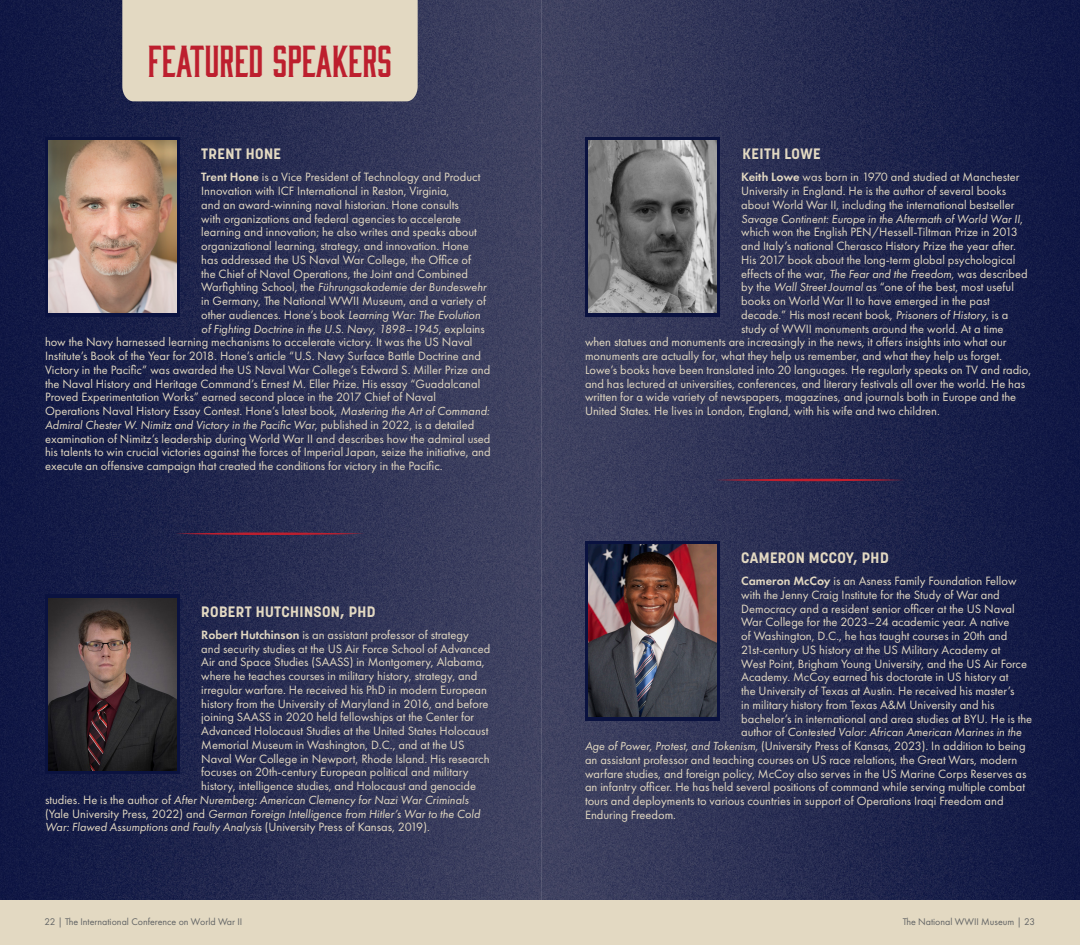
<style>
.page{position:relative;width:1080px;height:945px;background:#fff}
.page>*{position:absolute;margin:0;border:0;box-sizing:border-box;transform-origin:0 0}
.t1{font:41.25px "Bourbon";color:#bd1f2e}
.t2{font:700 15px "Korolev";letter-spacing:.025em;color:#e3d9c2}
.t3{font:12.5px/13.8px "Futura PT";color:#e3d9c2}
.t4{font:italic 12.25px/13.8px "Futura PT";color:#e3d9c2}
.t5{font:10px "Futura PT";color:#626465}
.s1{font-weight:600}
.s2{font-style:normal;font-size:12.5px}
.s3{font-style:italic;font-size:12.25px}
</style>
<div class="page">
<img style="left:0;top:0;width:1080px;height:900px">
<div style="left:0;top:900px;width:1080px;height:45px;background:#e3d9c2"></div>
<div style="left:45px;top:594px;width:135px;height:180px;background:#0a1240"></div>
<div style="left:45px;top:137px;width:135px;height:180px;background:#0a1240"></div>
<svg style="left:176px;top:532px;width:188px;height:3px"></svg>
<div style="left:122px;top:0;width:296px;height:101px;background:#e3d9c2"></div>
<img style="left:48px;top:598px;width:129px;height:172px">
<img style="left:48px;top:141px;width:129px;height:172px">
<div style="left:585px;top:137px;width:135px;height:180px;background:#0a1240"></div>
<div style="left:585px;top:541px;width:135px;height:180px;background:#0a1240"></div>
<svg style="left:716px;top:478px;width:188px;height:4px"></svg>
<img style="left:588px;top:545px;width:129px;height:172px">
<img style="left:588px;top:141px;width:129px;height:172px">
<p class="t1" style="left:148px;top:36px;width:246px">FEATURED SPEAKERS</p>
<p class="t2" style="left:201px;top:145px;width:81px">TRENT HONE</p>
<p class="t3" style="left:201px;top:170px;width:281px"><span class="s1">Trent Hone</span> is a Vice President of Technology and Product Innovation with ICF International in Reston, Virginia,<br>and an award-winning naval historian. Hone consults with organizations and federal agencies to accelerate learning and innovation; he also writes and speaks about organizational learning, strategy, and innovation. Hone has addressed the US Naval War College, the Office of the Chief of Naval Operations, the Joint and Combined</p>
<p class="t4" style="left:201px;top:280px;width:287px"><span class="s2">Warfighting School, the</span> Führungsakademie der Bundeswehr</p>
<p class="t3" style="left:201px;top:294px;width:286px">in Germany, The National WWII Museum, and a variety of other audiences. Hone’s book <span class="s3">Learning War: The Evolution</span></p>
<p class="t4" style="left:201px;top:322px;width:285px">of Fighting Doctrine in the U.S. Navy, 1898–1945<span class="s2">, explains</span></p>
<p class="t3" style="left:45px;top:335px;width:447px">how the Navy harnessed learning mechanisms to accelerate victory. It was the US Naval Institute’s Book of the Year for 2018. Hone’s article “U.S. Navy Surface Battle Doctrine and Victory in the Pacific” was awarded the US Naval War College’s Edward S. Miller Prize and the Naval History and Heritage Command’s Ernest M. Eller Prize. His essay “Guadalcanal Proved Experimentation Works” earned second place in the 2017 Chief of Naval Operations Naval History Essay Contest. Hone’s latest book, <span class="s3">Mastering the Art of Command:</span></p>
<p class="t4" style="left:45px;top:418px;width:431px">Admiral Chester W. Nimitz and Victory in the Pacific War<span class="s2">, published in 2022, is a detailed</span></p>
<p class="t3" style="left:45px;top:432px;width:447px;text-align:justify">examination of Nimitz’s leadership during World War II and describes how the admiral used his talents to win crucial victories against the forces of Imperial Japan, seize the initiative, and execute an offensive campaign that created the conditions for victory in the Pacific.</p>
<p class="t2" style="left:201px;top:602px;width:176px">ROBERT HUTCHINSON, PHD</p>
<p class="t3" style="left:201px;top:628px;width:291px"><span class="s1">Robert Hutchinson</span> is an assistant professor of strategy and security studies at the US Air Force School of Advanced Air and Space Studies (SAASS) in Montgomery, Alabama, where he teaches courses in military history, strategy, and irregular warfare. He received his PhD in modern European history from the University of Maryland in 2016, and before joining SAASS in 2020 held fellowships at the Center for Advanced Holocaust Studies at the United States Holocaust Memorial Museum in Washington, D.C., and at the US Naval War College in Newport, Rhode Island. His research focuses on 20th-century European political and military history, intelligence studies, and Holocaust and genocide</p>
<p class="t4" style="left:45px;top:793px;width:437px"><span class="s2">studies. He is the author of</span> After Nuremberg: American Clemency for Nazi War Criminals <span class="s2">(Yale University Press, 2022) and</span> German Foreign Intelligence from Hitler’s War to the Cold<br>War: Flawed Assumptions and Faulty Analysis <span class="s2">(University Press of Kansas, 2019).</span></p>
<p class="t2" style="left:742px;top:145px;width:80px">KEITH LOWE</p>
<p class="t3" style="left:741px;top:170px;width:280px"><span class="s1">Keith Lowe</span> was born in 1970 and studied at Manchester<br>University in England. He is the author of several books about World War II, including the international bestseller</p>
<p class="t4" style="left:741px;top:212px;width:283px">Savage Continent: Europe in the Aftermath of World War II<span class="s2">,</span></p>
<p class="t3" style="left:741px;top:225px;width:278px">which won the English PEN/Hessell-Tiltman Prize in 2013</p>
<p class="t3" style="left:741px;top:239px;width:276px">and Italy’s national Cherasco History Prize the year after.</p>
<p class="t3" style="left:741px;top:253px;width:276px">His 2017 book about the long-term global psychological</p>
<p class="t3" style="left:741px;top:267px;width:288px">effects of the war, <span class="s3">The Fear and the Freedom</span>, was described</p>
<p class="t3" style="left:741px;top:280px;width:274px">by the <span class="s3">Wall Street Journal</span> as “one of the best, most useful</p>
<p class="t3" style="left:741px;top:294px;width:250px">books on World War II to have emerged in the past</p>
<p class="t3" style="left:741px;top:308px;width:269px">decade.” His most recent book, <span class="s3">Prisoners of History</span>, is a</p>
<p class="t3" style="left:741px;top:322px;width:264px">study of WWII monuments around the world. At a time</p>
<p class="t3" style="left:585px;top:335px;width:423px">when statues and monuments are increasingly in the news, it offers insights into what our</p>
<p class="t3" style="left:585px;top:349px;width:419px">monuments are actually for, what they help us remember, and what they help us forget.</p>
<p class="t3" style="left:585px;top:363px;width:448px">Lowe’s books have been translated into 20 languages. He regularly speaks on TV and radio,</p>
<p class="t3" style="left:585px;top:377px;width:442px">and has lectured at universities, conferences, and literary festivals all over the world. He has</p>
<p class="t3" style="left:585px;top:390px;width:433px">written for a wide variety of newspapers, magazines, and journals both in Europe and the</p>
<p class="t3" style="left:585px;top:404px;width:356px">United States. He lives in London, England, with his wife and two children.</p>
<p class="t2" style="left:741px;top:548px;width:149px">CAMERON MCCOY, PHD</p>
<p class="t3" style="left:741px;top:574px;width:293px"><span class="s1">Cameron McCoy</span> is an Asness Family Foundation Fellow with the Jenny Craig Institute for the Study of War and Democracy and a resident senior officer at the US Naval War College for the 2023–24 academic year. A native<br>of Washington, D.C., he has taught courses in 20th and 21st-century US history at the US Military Academy at<br>West Point, Brigham Young University, and the US Air Force Academy. McCoy earned his doctorate in US history at<br>the University of Texas at Austin. He received his master’s<br>in military history from Texas A&amp;M University and his bachelor’s in international and area studies at BYU. He is the</p>
<p class="t4" style="left:741px;top:725px;width:282px"><span class="s2">author of</span> Contested Valor: African American Marines in the</p>
<p class="t3" style="left:585px;top:739px;width:443px"><span class="s3">Age of Power, Protest, and Tokenism,</span> (University Press of Kansas, 2023). In addition to being an assistant professor and teaching courses on US race relations, the Great Wars, modern warfare studies, and foreign policy, McCoy also serves in the US Marine Corps Reserves as an infantry officer. He has held several positions of command while serving multiple combat tours and deployments to various countries in support of Operations Iraqi Freedom and Enduring Freedom.</p>
<p class="t5" style="left:45px;top:915px;width:199px">22 | The International Conference on World War II</p>
<p class="t5" style="left:903px;top:915px;width:134px">The National WWII Museum | 23</p>
</div>
